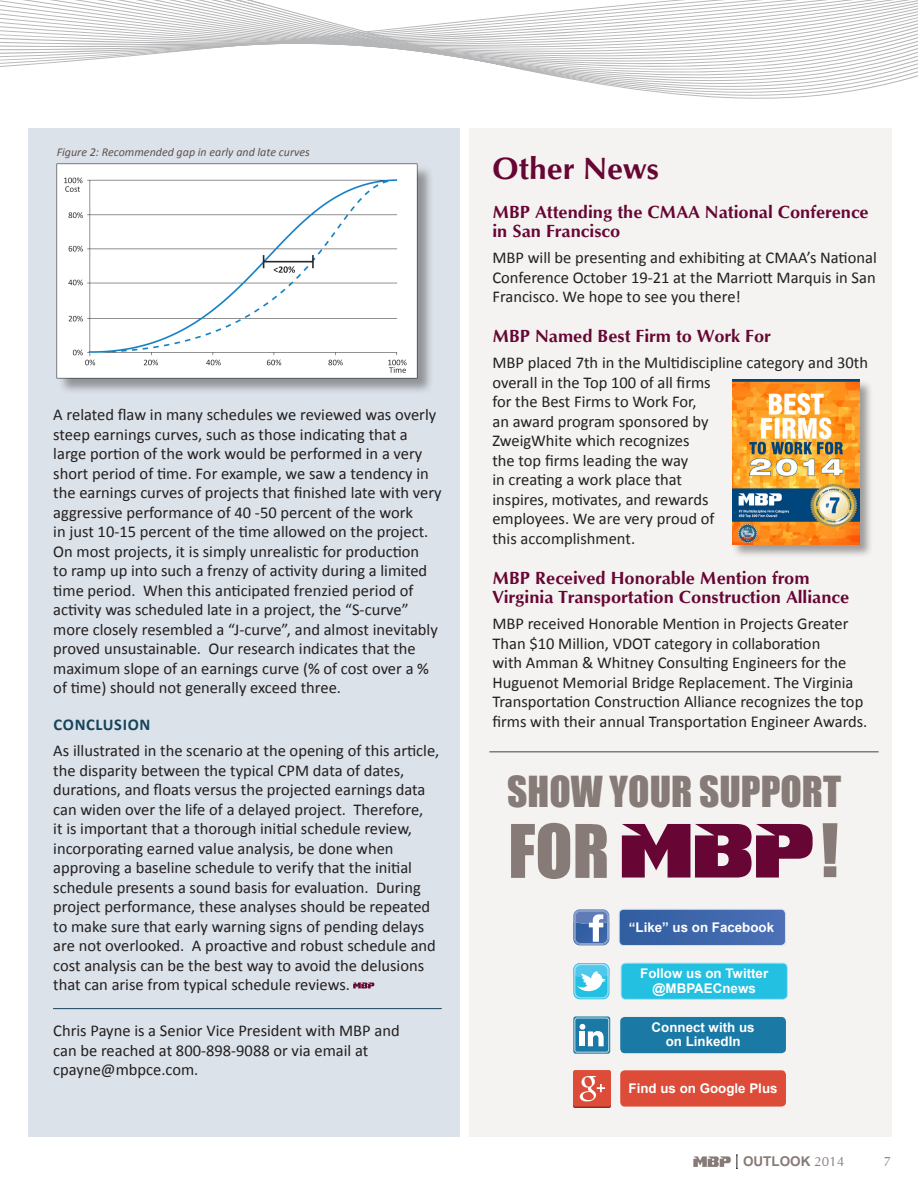
<style>
.page{position:relative;width:918px;height:1188px;background:#fff}
.page>*{position:absolute;margin:0;border:0;box-sizing:border-box;transform-origin:0 0}
.t1{font:68.25px "Impact";color:#867b76}
.t2{font:39.3px "Impact";color:#867b76}
.Front_cover_section{font:700 31.5px "Optimum";color:#670634}
.New_Project_Title_Re{font:700 18px/19.5px "Optimum";color:#670634}
.Body_Text_-_Space_pa{font:16.5px/19.5px "Calibri";color:#231f20}
.Body_Text{font:16.5px/19.5px "Calibri";color:#231f20}
.Body_Title{font:700 16.5px "Calibri";letter-spacing:.04em;color:#16445b}
.Page_Number{font:700 13.5px "Arial";color:#867b76}
.Page_Number-2{font:13.5px "Optimum";color:#867b76}
.t3{font:700 13.35px/14.4px "Arial";color:#fff;text-align:center}
.continued{font:italic 12px "Calibri";color:#5d514e}
.s1{font-family:"Optimum";font-weight:400}
</style>
<div class="page">
<svg style="left:693px;top:1155px;width:45px;height:14px"></svg>
<svg style="left:0;top:47px;width:918px;height:52px"></svg>
<svg style="left:0;top:0;width:918px;height:47px"></svg>
<div style="left:469px;top:129px;width:423px;height:1008px;background:#f4f3f1"></div>
<svg style="left:573px;top:909px;width:36px;height:36px"></svg>
<svg style="left:621px;top:911px;width:163px;height:33px;background:#3e66ab"></svg>
<div style="left:619px;top:909px;width:167px;height:37px;border:1px solid #d4dff1;border-radius:5px"></div>
<svg style="left:573px;top:963px;width:36px;height:36px"></svg>
<svg style="left:573px;top:963px;width:36px;height:35px"></svg>
<div style="left:621px;top:963px;width:166px;height:36px;background:#24c0e2;border-radius:5px"></div>
<div style="left:621px;top:963px;width:167px;height:37px;border:1px solid #aee1f5;border-radius:5px"></div>
<svg style="left:622px;top:824px;width:191px;height:54px"></svg>
<div style="left:573px;top:1016px;width:37px;height:38px;background:#1a7aa5;border-radius:2px"></div>
<div style="left:574px;top:1018px;width:35px;height:35px;border:1px solid #fff;border-radius:2px"></div>
<svg style="left:580px;top:1024px;width:24px;height:22px"></svg>
<div style="left:620px;top:1017px;width:166px;height:36px;background:#1a7aa5;border-radius:5px"></div>
<hr style="left:489px;top:751px;width:390px;height:2px;background:#867b76">
<div style="left:28px;top:129px;width:432px;height:1008px;background:#dbe2e9"></div>
<div style="left:57px;top:165px;width:377px;height:230px;background:#231f20;opacity:.41"></div>
<img style="left:56px;top:163px;width:365px;height:219px">
<svg style="left:353px;top:983px;width:21px;height:5px"></svg>
<div style="left:732px;top:379px;width:141px;height:179px;background:#231f20;opacity:.41"></div>
<img style="left:733px;top:380px;width:127px;height:165px">
<hr style="left:53px;top:1008px;width:389px;height:1px;background:#16445b">
<img style="left:573px;top:1070px;width:38px;height:38px">
<div style="left:620px;top:1070px;width:166px;height:37px;background:#dd4b39;border-radius:5px"></div>
<p class="continued" style="left:57px;top:144px;width:255px">Figure 2: Recommended gap in early and late curves</p>
<p class="Body_Text_-_Space_pa" style="left:53px;top:405px;width:390px">A related flaw in many schedules we reviewed was overly steep earnings curves, such as those indicating that a large portion of the work would be performed in a very short period of time. For example, we saw a tendency in the earnings curves of projects that finished late with very aggressive performance of 40 -50 percent of the work<br>in just 10-15 percent of the time allowed on the project.<br>On most projects, it is simply unrealistic for production<br>to ramp up into such a frenzy of activity during a limited time period. When this anticipated frenzied period of activity was scheduled late in a project, the “S-curve” more closely resembled a “J-curve”, and almost inevitably proved unsustainable. Our research indicates that the maximum slope of an earnings curve (% of cost over a % of time) should not generally exceed three.</p>
<p class="Body_Title" style="left:54px;top:714px;width:98px">CONCLUSION</p>
<p class="Body_Text" style="left:53px;top:741px;width:388px">As illustrated in the scenario at the opening of this article, the disparity between the typical CPM data of dates, durations, and floats versus the projected earnings data can widen over the life of a delayed project. Therefore,<br>it is important that a thorough initial schedule review, incorporating earned value analysis, be done when approving a baseline schedule to verify that the initial schedule presents a sound basis for evaluation. During project performance, these analyses should be repeated to make sure that early warning signs of pending delays are not overlooked. A proactive and robust schedule and cost analysis can be the best way to avoid the delusions that can arise from typical schedule reviews.</p>
<p class="Body_Text_-_Space_pa" style="left:53px;top:1021px;width:348px">Chris Payne is a Senior Vice President with MBP and can be reached at 800-898-9088 or via email at cpayne@mbpce.com.</p>
<p class="Front_cover_section" style="left:492px;top:150px;width:169px">Other News</p>
<p class="New_Project_Title_Re" style="left:492px;top:202px;width:378px">MBP Attending the CMAA National Conference in San Francisco</p>
<p class="Body_Text_-_Space_pa" style="left:492px;top:248px;width:386px;text-align:justify">MBP will be presenting and exhibiting at CMAA’s National Conference October 19-21 at the Marriott Marquis in San Francisco. We hope to see you there!</p>
<p class="New_Project_Title_Re" style="left:492px;top:326px;width:280px">MBP Named Best Firm to Work For</p>
<p class="Body_Text_-_Space_pa" style="left:492px;top:353px;width:377px">MBP placed 7th in the Multidiscipline category and 30th overall in the Top 100 of all firms<br>for the Best Firms to Work For,<br>an award program sponsored by<br>ZweigWhite which recognizes<br>the top firms leading the way<br>in creating a work place that<br>inspires, motivates, and rewards<br>employees. We are very proud of<br>this accomplishment.</p>
<p class="New_Project_Title_Re" style="left:492px;top:568px;width:358px">MBP Received Honorable Mention from<br>Virginia Transportation Construction Alliance</p>
<p class="Body_Text_-_Space_pa" style="left:492px;top:614px;width:377px">MBP received Honorable Mention in Projects Greater Than $10 Million, VDOT category in collaboration<br>with Amman &amp; Whitney Consulting Engineers for the Huguenot Memorial Bridge Replacement. The Virginia Transportation Construction Alliance recognizes the top firms with their annual Transportation Engineer Awards.</p>
<p class="t2" style="left:507px;top:761px;width:335px">SHOW YOUR SUPPORT</p>
<p class="t1" style="left:508px;top:798px;width:103px">FOR</p>
<p class="t1" style="left:820px;top:797px;width:20px">!</p>
<p class="t3" style="left:629px;top:921px;width:147px">“Like” us on Facebook</p>
<p class="t3" style="left:640px;top:967px;width:129px">Follow us on Twitter @MBPAECnews</p>
<p class="t3" style="left:652px;top:1021px;width:104px">Connect with us on LinkedIn</p>
<p class="t3" style="left:629px;top:1082px;width:150px">Find us on Google Plus</p>
<p class="Page_Number" style="left:743px;top:1153px;width:103px">OUTLOOK <span class="s1">2014</span></p>
<p class="Page_Number-2" style="left:884px;top:1153px;width:9px">7</p>
</div>
